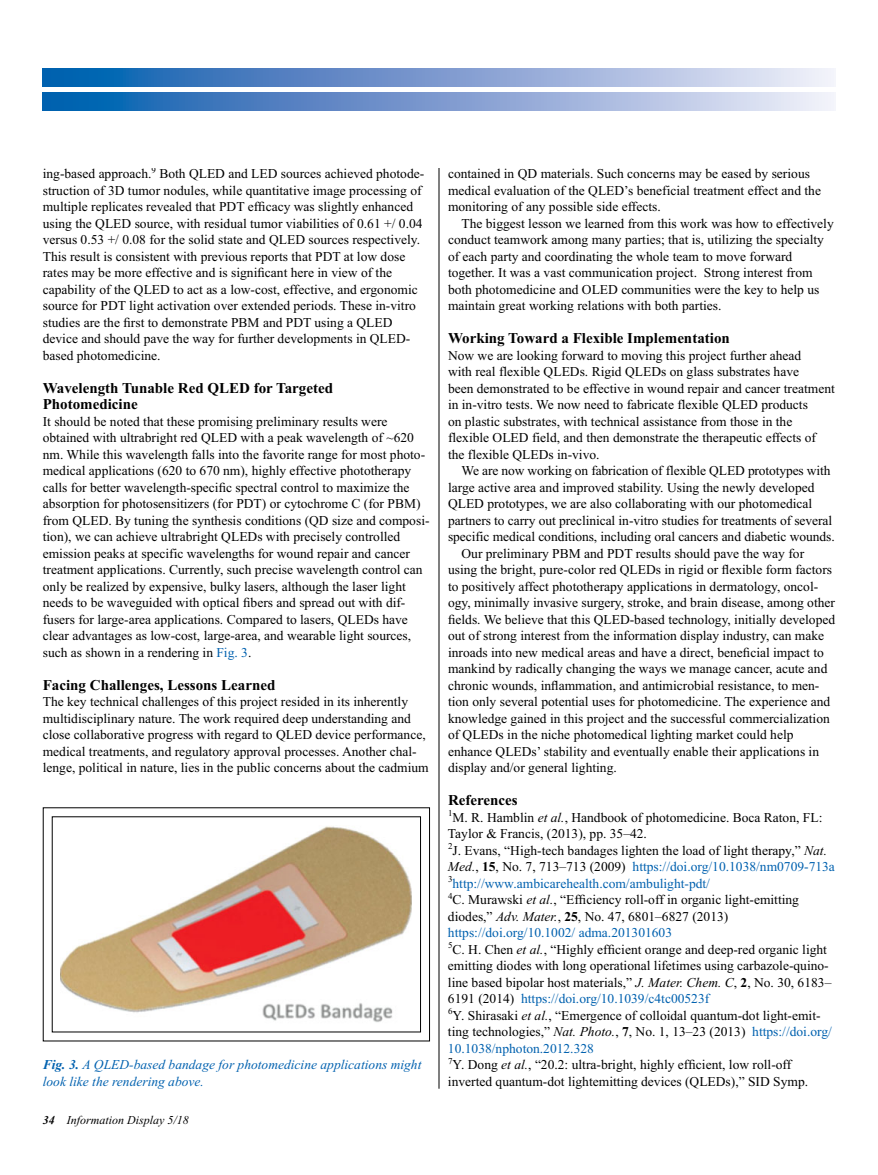
<style>
.page{position:relative;width:878px;height:1175px;background:#fff}
.page>*{position:absolute;margin:0;border:0;box-sizing:border-box;transform-origin:0 0}
.t1{font:700 15px/16.5px "Times New Roman";color:#000}
.t2{font:13.5px/16.5px "Times New Roman";color:#000}
.t3{font:italic 13.5px/16.5px "Times New Roman";color:#0061af}
.t4{font:italic 12px "Times New Roman";color:#000}
.s1{color:#0061af}
.s2{font-weight:700}
.s3{font-style:italic}
</style>
<div class="page">
<hr style="left:438px;top:142px;width:1px;height:946px;background:#000">
<svg style="left:43px;top:68px;width:791px;height:18px;background:#7a9fd0"></svg>
<svg style="left:43px;top:92px;width:791px;height:18px;background:#7a9fd0"></svg>
<img style="left:61px;top:826px;width:351px;height:196px">
<p class="t2" style="left:43px;top:165px;width:383px">ing-based approach.<sup>9</sup> Both QLED and LED sources achieved photode&shy;struction of 3D tumor nodules, while quantitative image processing of multiple replicates revealed that PDT efficacy was slightly enhanced using the QLED source, with residual tumor viabilities of 0.61 +/ 0.04 versus 0.53 +/ 0.08 for the solid state and QLED sources respectively.<br>This result is consistent with previous reports that PDT at low dose rates may be more effective and is significant here in view of the capability of the QLED to act as a low-cost, effective, and ergonomic source for PDT light activation over extended periods. These in-vitro studies are the first to demonstrate PBM and PDT using a QLED device and should pave the way for further developments in QLED&shy;based photomedicine.</p>
<p class="t1" style="left:43px;top:379px;width:292px">Wavelength Tunable Red QLED for Targeted<br>Photomedicine</p>
<p class="t2" style="left:43px;top:413px;width:388px">It should be noted that these promising preliminary results were obtained with ultrabright red QLED with a peak wavelength of ~620 nm. While this wavelength falls into the favorite range for most photo&shy;medical applications (620 to 670 nm), highly effective phototherapy calls for better wavelength-specific spectral control to maximize the absorption for photosensitizers (for PDT) or cytochrome C (for PBM) from QLED. By tuning the synthesis conditions (QD size and composi&shy;tion), we can achieve ultrabright QLEDs with precisely controlled emission peaks at specific wavelengths for wound repair and cancer treatment applications. Currently, such precise wavelength control can only be realized by expensive, bulky lasers, although the laser light needs to be waveguided with optical fibers and spread out with dif&shy;fusers for large-area applications. Compared to lasers, QLEDs have clear advantages as low-cost, large-area, and wearable light sources, such as shown in a rendering in <span class="s1">Fig. 3</span>.</p>
<p class="t1" style="left:43px;top:676px;width:234px">Facing Challenges, Lessons Learned</p>
<p class="t2" style="left:43px;top:693px;width:387px">The key technical challenges of this project resided in its inherently multidisciplinary nature. The work required deep understanding and close collaborative progress with regard to QLED device performance, medical treatments, and regulatory approval processes. Another chal&shy;lenge, political in nature, lies in the public concerns about the cadmium</p>
<p class="t3" style="left:43px;top:1056px;width:380px"><span class="s2">Fig. 3.</span> A QLED-based bandage for photomedicine applications might look like the rendering above.</p>
<p class="t4" style="left:43px;top:1113px;width:148px"><span class="s2">34</span> Information Display 5/18</p>
<p class="t2" style="left:448px;top:165px;width:374px">contained in QD materials. Such concerns may be eased by serious medical evaluation of the QLED’s beneficial treatment effect and the monitoring of any possible side effects.</p>
<p class="t2" style="left:448px;top:215px;width:387px;text-indent:14px">The biggest lesson we learned from this work was how to effectively conduct teamwork among many parties; that is, utilizing the specialty of each party and coordinating the whole team to move forward together. It was a vast communication project. Strong interest from both photomedicine and OLED communities were the key to help us maintain great working relations with both parties.</p>
<p class="t1" style="left:448px;top:330px;width:283px">Working Toward a Flexible Implementation</p>
<p class="t2" style="left:448px;top:347px;width:388px">Now we are looking forward to moving this project further ahead<br>with real flexible QLEDs. Rigid QLEDs on glass substrates have<br>been demonstrated to be effective in wound repair and cancer treatment in in-vitro tests. We now need to fabricate flexible QLED products<br>on plastic substrates, with technical assistance from those in the flexible OLED field, and then demonstrate the therapeutic effects of the flexible QLEDs in-vivo.</p>
<p class="t2" style="left:461px;top:462px;width:370px">We are now working on fabrication of flexible QLED prototypes with</p>
<p class="t2" style="left:448px;top:479px;width:368px">large active area and improved stability. Using the newly developed</p>
<p class="t2" style="left:448px;top:495px;width:366px">QLED prototypes, we are also collaborating with our photomedical</p>
<p class="t2" style="left:448px;top:512px;width:386px">partners to carry out preclinical in-vitro studies for treatments of several</p>
<p class="t2" style="left:448px;top:528px;width:388px">specific medical conditions, including oral cancers and diabetic wounds.</p>
<p class="t2" style="left:461px;top:545px;width:344px">Our preliminary PBM and PDT results should pave the way for</p>
<p class="t2" style="left:448px;top:561px;width:385px">using the bright, pure-color red QLEDs in rigid or flexible form factors</p>
<p class="t2" style="left:448px;top:578px;width:372px">to positively affect phototherapy applications in dermatology, oncol-</p>
<p class="t2" style="left:448px;top:594px;width:388px">ogy, minimally invasive surgery, stroke, and brain disease, among other</p>
<p class="t2" style="left:448px;top:611px;width:389px">fields. We believe that this QLED-based technology, initially developed</p>
<p class="t2" style="left:448px;top:627px;width:377px">out of strong interest from the information display industry, can make</p>
<p class="t2" style="left:448px;top:644px;width:377px">inroads into new medical areas and have a direct, beneficial impact to</p>
<p class="t2" style="left:448px;top:660px;width:381px">mankind by radically changing the ways we manage cancer, acute and</p>
<p class="t2" style="left:448px;top:677px;width:373px">chronic wounds, inflammation, and antimicrobial resistance, to men-</p>
<p class="t2" style="left:448px;top:693px;width:384px">tion only several potential uses for photomedicine. The experience and</p>
<p class="t2" style="left:448px;top:710px;width:383px">knowledge gained in this project and the successful commercialization</p>
<p class="t2" style="left:448px;top:726px;width:347px">of QLEDs in the niche photomedical lighting market could help</p>
<p class="t2" style="left:448px;top:743px;width:372px">enhance QLEDs’ stability and eventually enable their applications in</p>
<p class="t2" style="left:448px;top:759px;width:170px">display and/or general lighting.</p>
<p class="t1" style="left:448px;top:791px;width:71px">References</p>
<p class="t2" style="left:448px;top:808px;width:388px"><sup>1</sup>M. R. Hamblin <span class="s3">et al.</span>, Handbook of photomedicine. Boca Raton, FL:<br>Taylor &amp; Francis, (2013), pp. 35–42.<br><sup>2</sup>J. Evans, “High-tech bandages lighten the load of light therapy,” <span class="s3">Nat.<br>Med.</span>, <span class="s2">15</span>, No. 7, 713–713 (2009) <span class="s1">https://doi.org/10.1038/nm0709-713a </span><sup>3</sup><span class="s1">http://www.ambicarehealth.com/ambulight-pdt/<br></span><sup>4</sup>C. Murawski <span class="s3">et al.</span>, “Efficiency roll-off in organic light-emitting diodes,” <span class="s3">Adv. Mater.</span>, <span class="s2">25</span>, No. 47, 6801–6827 (2013) <span class="s1">https://doi.org/10.1002/ adma.201301603<br></span><sup>5</sup>C. H. Chen <span class="s3">et al.</span>, “Highly efficient orange and deep-red organic light emitting diodes with long operational lifetimes using carbazole-quino&shy;line based bipolar host materials,” <span class="s3">J. Mater. Chem. C</span>, <span class="s2">2</span>, No. 30, 6183– 6191 (2014) <span class="s1">https://doi.org/10.1039/c4tc00523f<br></span><sup>6</sup>Y. Shirasaki <span class="s3">et al.</span>, “Emergence of colloidal quantum-dot light-emit&shy;ting technologies,” <span class="s3">Nat. Photo.</span>, <span class="s2">7</span>, No. 1, 13–23 (2013) <span class="s1">https://doi.org/ 10.1038/nphoton.2012.328<br></span><sup>7</sup>Y. Dong <span class="s3">et al.</span>, “20.2: ultra-bright, highly efficient, low roll-off inverted quantum-dot lightemitting devices (QLEDs),” SID Symp.</p>
</div>
